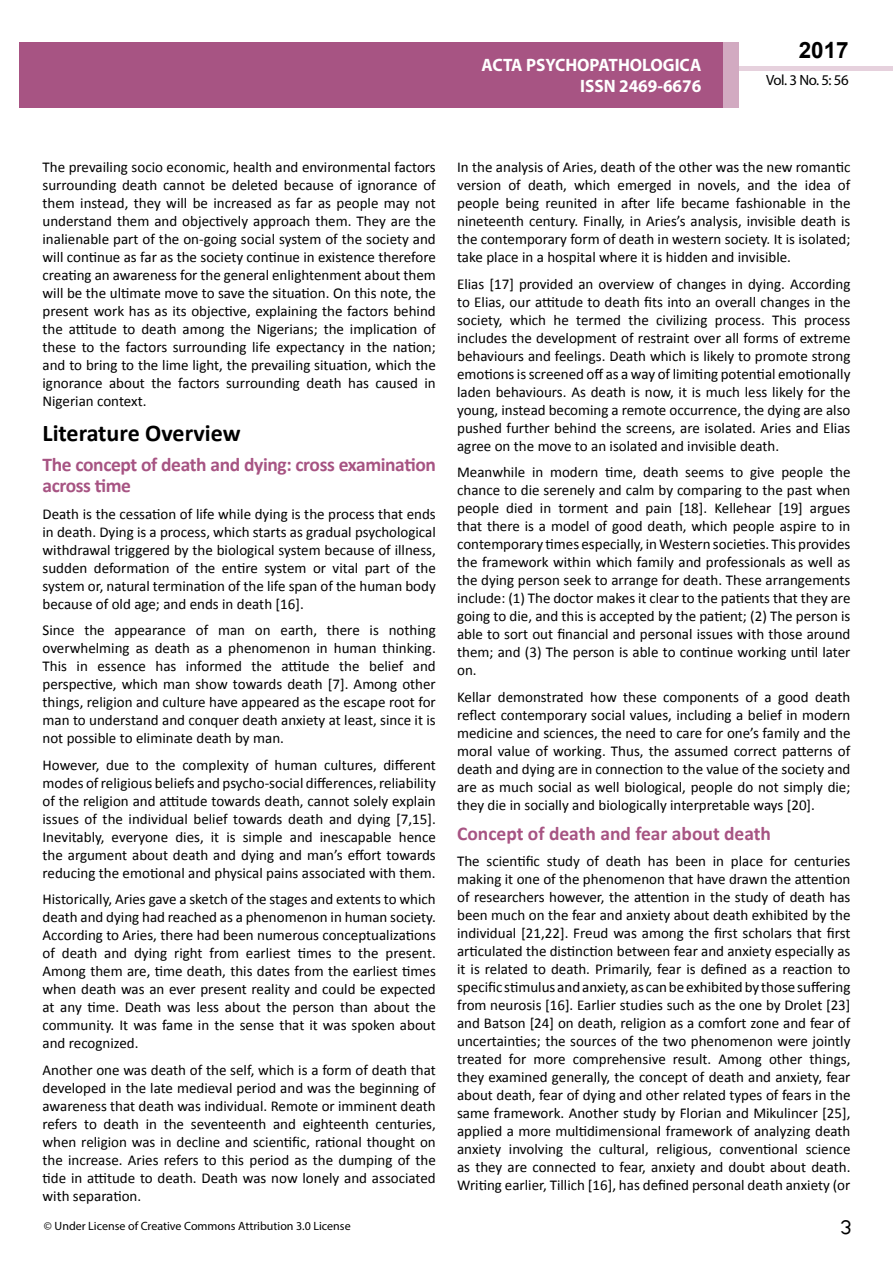
<style>
.page{position:relative;width:893px;height:1263px;background:#fff}
.page>*{position:absolute;margin:0;border:0;box-sizing:border-box;transform-origin:0 0}
.t1{font:25.5px "Tunga";color:#000}
.t2{font:700 24px "Calibri";color:#000}
.t3{font:700 22.5px "Arial";color:#000}
.t4{font:700 19.5px/21.5px "Calibri";letter-spacing:-.02em;color:#a75483}
.t5{font:700 19.5px "Calibri";color:#a75483}
.t6{font:700 18px/21.6px "Myriad Pro";color:#fff;text-align:right;scale:.96 1}
.t7{font:15px/18px "Calibri";color:#000;text-align:justify}
.t8{font:14.85px "Myriad Pro";letter-spacing:-.03em;color:#000}
.t9{font:12px "Myriad Pro";color:#000}
</style>
<div class="page">
<div style="left:722px;top:66px;width:171px;height:5px;background:#e6d1dd"></div>
<div style="left:19px;top:42px;width:706px;height:66px;background:#a75483"></div>
<div style="left:724px;top:42px;width:15px;height:66px;background:#d2aac1"></div>
<p class="t6" style="left:482px;top:53px;width:230px">ACTA PSYCHOPATHOLOGICA<br>ISSN 2469-6676</p>
<h3 class="t3" style="left:799px;top:35px;width:52px">2017</h3>
<p class="t8" style="left:766px;top:71px;width:84px">Vol. 3 No. 5: 56</p>
<p class="t7" style="left:43px;top:158px;width:395px">The prevailing socio economic, health and environmental factors surrounding death cannot be deleted because of ignorance of them instead, they will be increased as far as people may not understand them and objectively approach them. They are the inalienable part of the on-going social system of the society and will continue as far as the society continue in existence therefore creating an awareness for the general enlightenment about them will be the ultimate move to save the situation. On this note, the present work has as its objective, explaining the factors behind the attitude to death among the Nigerians; the implication of these to the factors surrounding life expectancy in the nation; and to bring to the lime light, the prevailing situation, which the ignorance about the factors surrounding death has caused in Nigerian context.</p>
<h2 class="t2" style="left:43px;top:418px;width:200px">Literature Overview</h2>
<h3 class="t4" style="left:43px;top:454px;width:395px">The concept of death and dying: cross examination across time</h3>
<p class="t7" style="left:43px;top:505px;width:395px">Death is the cessation of life while dying is the process that ends in death. Dying is a process, which starts as gradual psychological withdrawal triggered by the biological system because of illness, sudden deformation of the entire system or vital part of the system or, natural termination of the life span of the human body because of old age; and ends in death [16].</p>
<p class="t7" style="left:43px;top:621px;width:395px">Since the appearance of man on earth, there is nothing overwhelming as death as a phenomenon in human thinking.<br>This in essence has informed the attitude the belief and perspective, which man show towards death [7]. Among other things, religion and culture have appeared as the escape root for man to understand and conquer death anxiety at least, since it is not possible to eliminate death by man.</p>
<p class="t7" style="left:43px;top:756px;width:395px">However, due to the complexity of human cultures, different modes of religious beliefs and psycho-social differences, reliability of the religion and attitude towards death, cannot solely explain issues of the individual belief towards death and dying [7,15].<br>Inevitably, everyone dies, it is simple and inescapable hence the argument about death and dying and man’s effort towards reducing the emotional and physical pains associated with them.</p>
<p class="t7" style="left:43px;top:890px;width:395px">Historically, Aries gave a sketch of the stages and extents to which death and dying had reached as a phenomenon in human society.<br>According to Aries, there had been numerous conceptualizations of death and dying right from earliest times to the present.<br>Among them are, time death, this dates from the earliest times when death was an ever present reality and could be expected at any time. Death was less about the person than about the community. It was fame in the sense that it was spoken about and recognized.</p>
<p class="t7" style="left:43px;top:1061px;width:395px">Another one was death of the self, which is a form of death that developed in the late medieval period and was the beginning of awareness that death was individual. Remote or imminent death refers to death in the seventeenth and eighteenth centuries, when religion was in decline and scientific, rational thought on the increase. Aries refers to this period as the dumping of the tide in attitude to death. Death was now lonely and associated with separation.</p>
<p class="t7" style="left:457px;top:158px;width:395px">In the analysis of Aries, death of the other was the new romantic version of death, which emerged in novels, and the idea of people being reunited in after life became fashionable in the nineteenth century. Finally, in Aries’s analysis, invisible death is the contemporary form of death in western society. It is isolated; take place in a hospital where it is hidden and invisible.</p>
<p class="t7" style="left:457px;top:275px;width:395px">Elias [17] provided an overview of changes in dying. According to Elias, our attitude to death fits into an overall changes in the society, which he termed the civilizing process. This process includes the development of restraint over all forms of extreme behaviours and feelings. Death which is likely to promote strong emotions is screened off as a way of limiting potential emotionally laden behaviours. As death is now, it is much less likely for the young, instead becoming a remote occurrence, the dying are also pushed further behind the screens, are isolated. Aries and Elias agree on the move to an isolated and invisible death.</p>
<p class="t7" style="left:457px;top:463px;width:395px">Meanwhile in modern time, death seems to give people the chance to die serenely and calm by comparing to the past when people died in torment and pain [18]. Kellehear [19] argues that there is a model of good death, which people aspire to in contemporary times especially, in Western societies. This provides the framework within which family and professionals as well as the dying person seek to arrange for death. These arrangements include: (1) The doctor makes it clear to the patients that they are going to die, and this is accepted by the patient; (2) The person is able to sort out financial and personal issues with those around them; and (3) The person is able to continue working until later on.</p>
<p class="t7" style="left:457px;top:688px;width:395px">Kellar demonstrated how these components of a good death reflect contemporary social values, including a belief in modern medicine and sciences, the need to care for one’s family and the moral value of working. Thus, the assumed correct patterns of death and dying are in connection to the value of the society and are as much social as well biological, people do not simply die; they die in socially and biologically interpretable ways [20].</p>
<h3 class="t5" style="left:457px;top:821px;width:315px">Concept of death and fear about death</h3>
<p class="t7" style="left:457px;top:852px;width:395px">The scientific study of death has been in place for centuries making it one of the phenomenon that have drawn the attention of researchers however, the attention in the study of death has been much on the fear and anxiety about death exhibited by the individual [21,22]. Freud was among the first scholars that first articulated the distinction between fear and anxiety especially as it is related to death. Primarily, fear is defined as a reaction to specific stimulus and anxiety, as can be exhibited by those suffering from neurosis [16]. Earlier studies such as the one by Drolet [23] and Batson [24] on death, religion as a comfort zone and fear of uncertainties; the sources of the two phenomenon were jointly treated for more comprehensive result. Among other things, they examined generally, the concept of death and anxiety, fear about death, fear of dying and other related types of fears in the same framework. Another study by Florian and Mikulincer [25], applied a more multidimensional framework of analyzing death anxiety involving the cultural, religious, conventional science as they are connected to fear, anxiety and doubt about death.<br>Writing earlier, Tillich [16], has defined personal death anxiety (or</p>
<p class="t9" style="left:44px;top:1218px;width:308px">© Under License of Creative Commons Attribution 3.0 License</p>
<h1 class="t1" style="left:840px;top:1210px;width:13px">3</h1>
</div>
